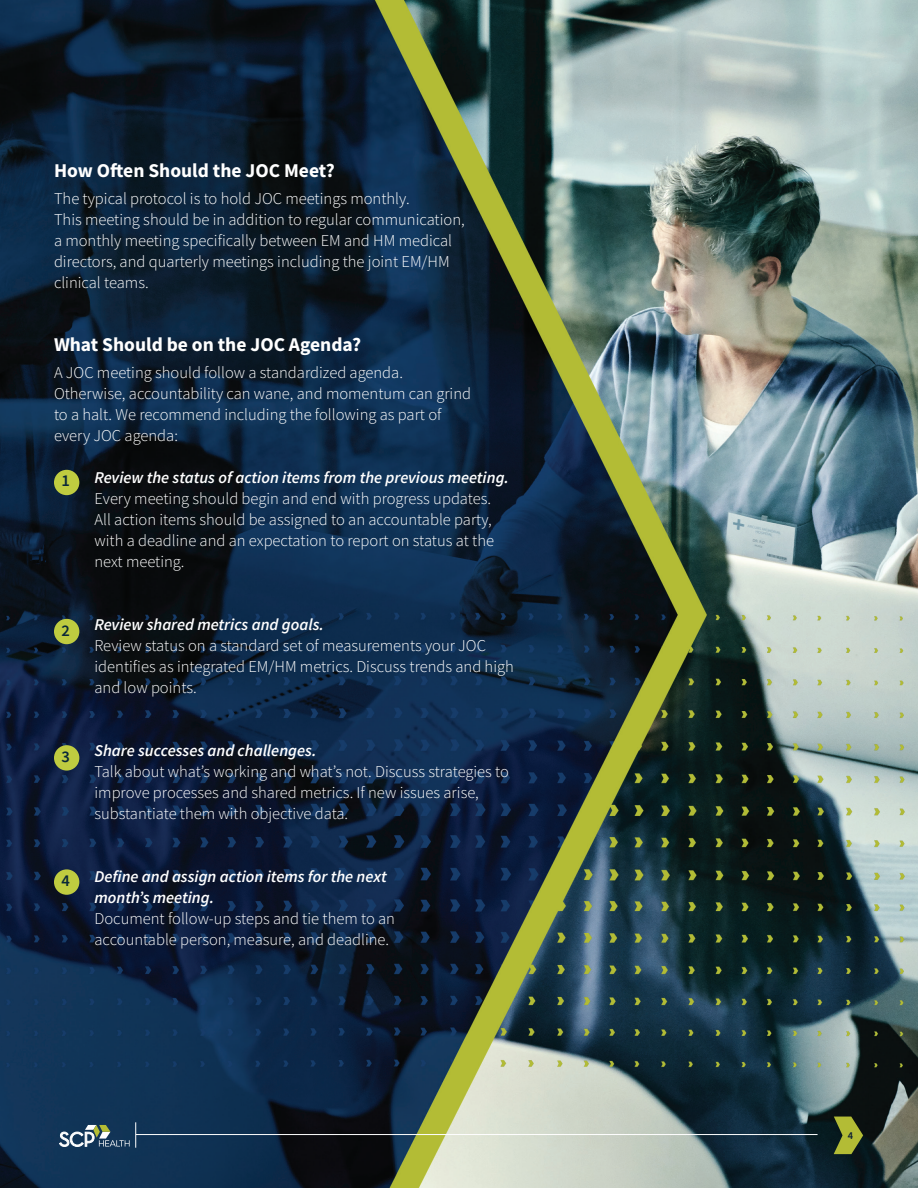
<style>
.page{position:relative;width:918px;height:1188px;background:#fff}
.page>*{position:absolute;margin:0;border:0;box-sizing:border-box;transform-origin:0 0}
.t1{font:700 19.5px "Source Sans Pro";color:#fff}
.t2{font:300 16.5px/21px "Source Sans Pro";color:#fff}
.t3{font:italic 600 16.5px/21px "Source Sans Pro";color:#fff}
.t4{font:600 16.5px "Source Sans Pro";color:#0a2838}
.t5{font:600 10.5px "Source Sans Pro";color:#0a1d35}
</style>
<div class="page">
<img style="left:0;top:0;width:918px;height:1188px">
<hr style="left:136px;top:1134px;width:682px;height:1px;background:#fff">
<svg style="left:59px;top:1122px;width:77px;height:26px;background:#486377"></svg>
<div style="left:54px;top:470px;width:25px;height:25px;background:#bfcc40;border-radius:50%"></div>
<div style="left:54px;top:619px;width:25px;height:25px;background:#bfcc40;border-radius:50%"></div>
<div style="left:54px;top:745px;width:25px;height:26px;background:#bfcc40;border-radius:50%"></div>
<div style="left:54px;top:869px;width:25px;height:26px;background:#bfcc40;border-radius:50%"></div>
<svg style="left:834px;top:1117px;width:29px;height:37px"></svg>
<p class="t1" style="left:54px;top:157px;width:282px">How Often Should the JOC Meet?</p>
<p class="t2" style="left:54px;top:188px;width:412px">The typical protocol is to hold JOC meetings monthly.<br>This meeting should be in addition to regular communication, a monthly meeting specifically between EM and HM medical directors, and quarterly meetings including the joint EM/HM clinical teams.</p>
<p class="t1" style="left:54px;top:331px;width:309px">What Should be on the JOC Agenda?</p>
<p class="t2" style="left:54px;top:362px;width:419px">A JOC meeting should follow a standardized agenda.<br>Otherwise, accountability can wane, and momentum can grind to a halt. We recommend including the following as part of every JOC agenda:</p>
<p class="t3" style="left:95px;top:466px;width:416px">Review the status of action items from the previous meeting.</p>
<p class="t2" style="left:95px;top:488px;width:401px">Every meeting should begin and end with progress updates.<br>All action items should be assigned to an accountable party, with a deadline and an expectation to report on status at the next meeting.</p>
<p class="t4" style="left:62px;top:470px;width:10px">1</p>
<p class="t4" style="left:62px;top:619px;width:10px">2</p>
<p class="t4" style="left:62px;top:746px;width:10px">3</p>
<p class="t4" style="left:62px;top:870px;width:10px">4</p>
<p class="t3" style="left:95px;top:613px;width:231px">Review shared metrics and goals.</p>
<p class="t2" style="left:95px;top:635px;width:421px">Review status on a standard set of measurements your JOC identifies as integrated EM/HM metrics. Discuss trends and high and low points.</p>
<p class="t3" style="left:95px;top:740px;width:223px">Share successes and challenges.</p>
<p class="t2" style="left:95px;top:761px;width:416px">Talk about what’s working and what’s not. Discuss strategies to improve processes and shared metrics. If new issues arise, substantiate them with objective data.</p>
<p class="t3" style="left:94px;top:866px;width:294px">Define and assign action items for the next month’s meeting.</p>
<p class="t2" style="left:95px;top:908px;width:302px">Document follow-up steps and tie them to an accountable person, measure, and deadline.</p>
<p class="t5" style="left:848px;top:1129px;width:7px">4</p>
</div>
